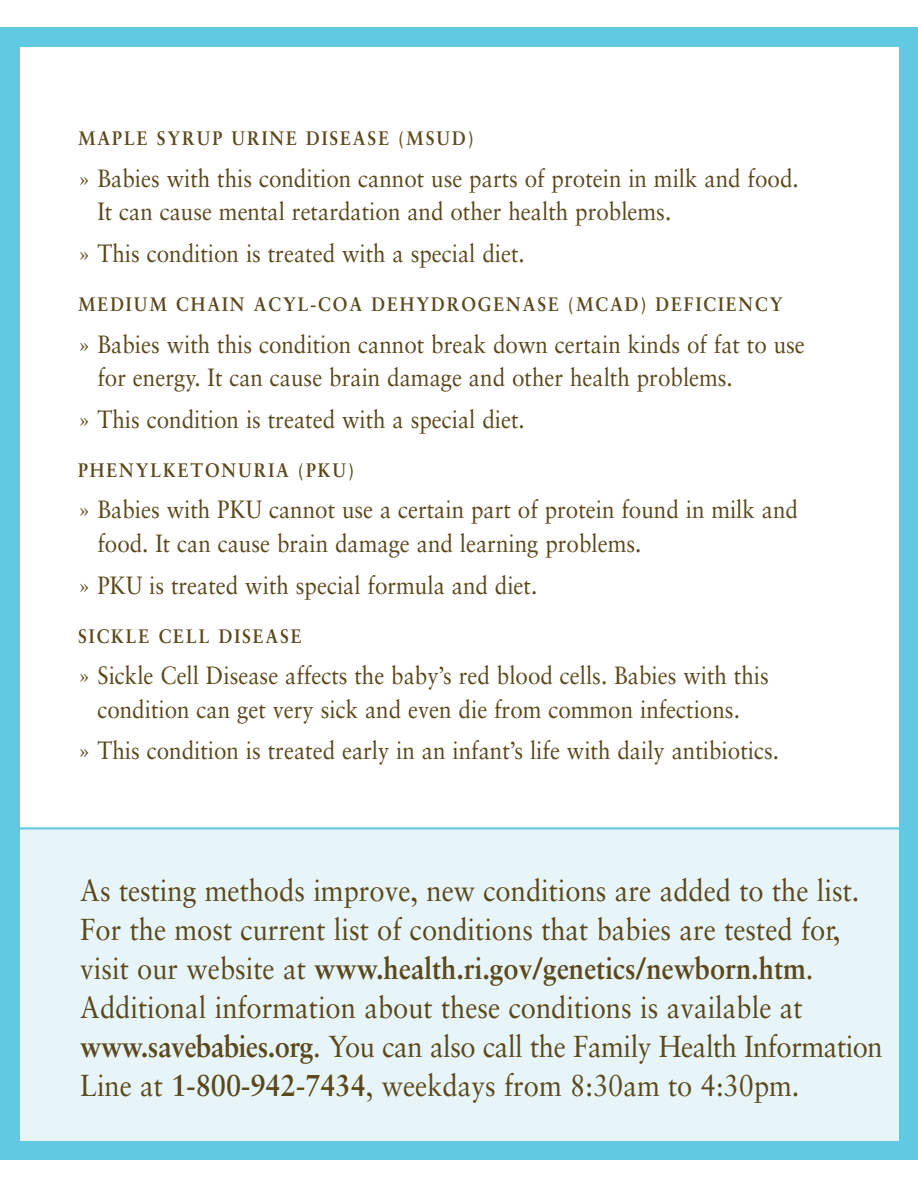
<style>
.page{position:relative;width:918px;height:1188px;background:#fff}
.page>*{position:absolute;margin:0;border:0;box-sizing:border-box;transform-origin:0 0}
.t1{font:30.45px/39px "Sabon";color:#5a481c;scale:.9 1}
.t2{font:24.9px/33.6px "Sabon";color:#5a481c;scale:.9 1}
.t3{font:700 19.5px "Sabon";letter-spacing:.11em;color:#5a481c;scale:.9 1}
.s1{font-weight:700}
</style>
<div class="page">
<div style="left:0;top:28px;width:918px;height:1132px;background:#61cae2"></div>
<div style="left:20px;top:47px;width:878px;height:1094px;background:#fff"></div>
<div style="left:20px;top:828px;width:878px;height:313px;background:#e7f5f8"></div>
<hr style="left:0;top:827px;width:918px;height:2px;background:#61cae2">
<p class="t3" style="left:78px;top:130px;width:441px">MAPLE SYRUP URINE DISEASE (MSUD)</p>
<p class="t2" style="left:97px;top:163px;width:781px;text-indent:-19px">» Babies with this condition cannot use parts of protein in milk and food.<br>It can cause mental retardation and other health problems.</p>
<p class="t2" style="left:78px;top:239px;width:498px">» This condition is treated with a special diet.</p>
<p class="t3" style="left:78px;top:296px;width:784px">MEDIUM CHAIN ACYL-COA DEHYDROGENASE (MCAD) DEFICIENCY</p>
<p class="t2" style="left:97px;top:329px;width:788px;text-indent:-19px">» Babies with this condition cannot break down certain kinds of fat to use for energy. It can cause brain damage and other health problems.</p>
<p class="t2" style="left:78px;top:404px;width:498px">» This condition is treated with a special diet.</p>
<p class="t3" style="left:78px;top:462px;width:308px">PHENYLKETONURIA (PKU)</p>
<p class="t2" style="left:97px;top:495px;width:780px;text-indent:-19px">» Babies with PKU cannot use a certain part of protein found in milk and food. It can cause brain damage and learning problems.</p>
<p class="t2" style="left:78px;top:570px;width:512px">» PKU is treated with special formula and diet.</p>
<p class="t3" style="left:78px;top:628px;width:250px">SICKLE CELL DISEASE</p>
<p class="t2" style="left:78px;top:661px;width:769px;text-align:center">» Sickle Cell Disease affects the baby’s red blood cells. Babies with this condition can get very sick and even die from common infections.</p>
<p class="t2" style="left:78px;top:736px;width:780px">» This condition is treated early in an infant’s life with daily antibiotics.</p>
<p class="t1" style="left:80px;top:873px;width:893px">As testing methods improve, new conditions are added to the list.<br>For the most current list of conditions that babies are tested for, visit our website at <span class="s1">www.health.ri.gov/genetics/newborn.htm</span>.<br>Additional information about these conditions is available at <span class="s1">www.savebabies.org</span>. You can also call the Family Health Information Line at <span class="s1">1-800-942-7434</span>, weekdays from 8:30am to 4:30pm.</p>
</div>
